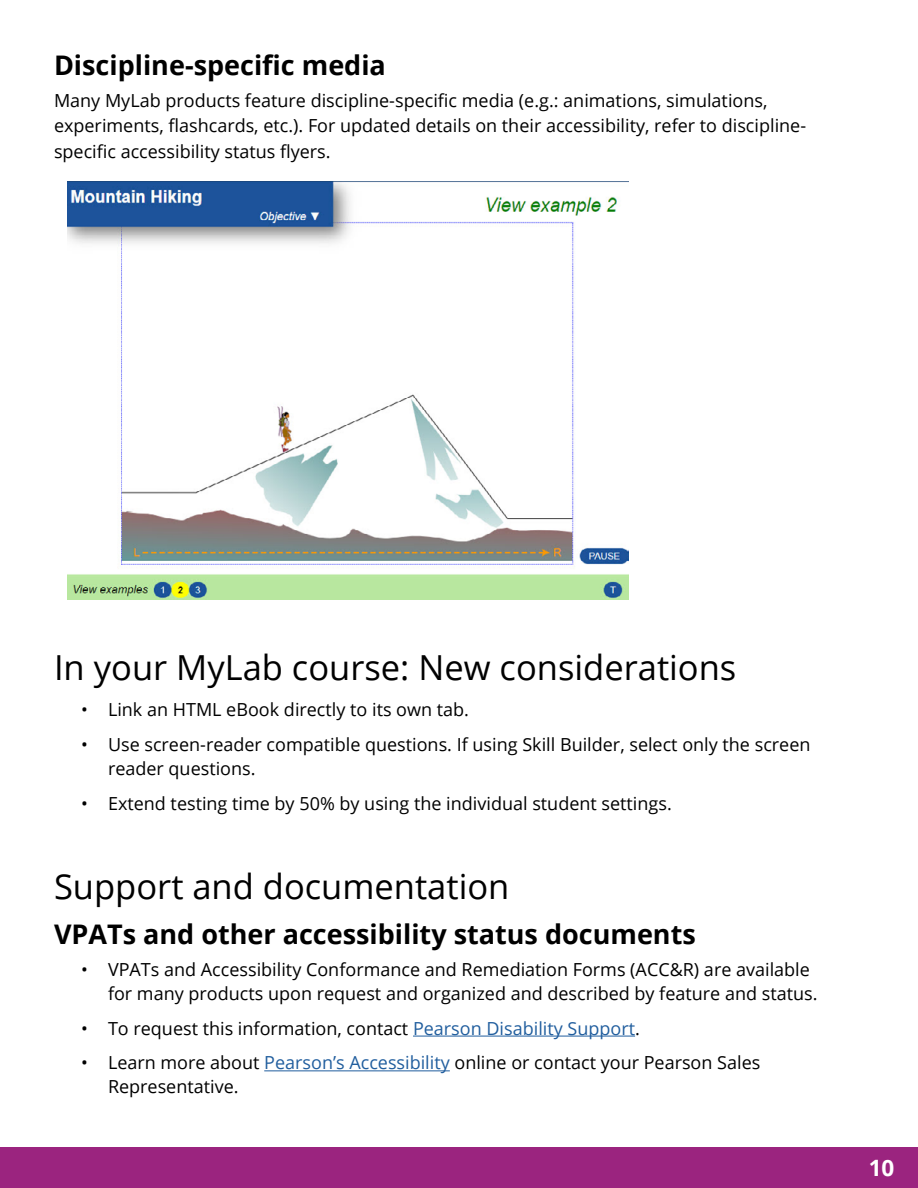
<style>
.page{position:relative;width:918px;height:1188px;background:#fff}
.page>*{position:absolute;margin:0;border:0;box-sizing:border-box;transform-origin:0 0}
.t1{font:34.5px "Open Sans";color:#000}
.t2{font:700 27px "Open Sans";color:#000}
.t3{font:700 22.5px "Open Sans";color:#fff}
.t4{font:18px/24px "Open Sans";color:#000}
.s1{color:#215e9e}
</style>
<div class="page">
<hr style="left:413px;top:1036px;width:222px;height:1px;background:#215e9e">
<hr style="left:264px;top:1070px;width:186px;height:1px;background:#215e9e">
<div style="left:0;top:1148px;width:918px;height:40px;background:#9b247f"></div>
<img style="left:68px;top:181px;width:561px;height:419px">
<h2 class="t2" style="left:54px;top:46px;width:333px">Discipline-specific media</h2>
<p class="t4" style="left:54px;top:87px;width:754px;line-height:25.5px">Many MyLab products feature discipline-specific media (e.g.: animations, simulations, experiments, flashcards, etc.). For updated details on their accessibility, refer to discipline&shy;specific accessibility status flyers.</p>
<h1 class="t1" style="left:54px;top:644px;width:684px">In your MyLab course: New considerations</h1>
<p class="t4" style="left:81px;top:697px;width:390px">• Link an HTML eBook directly to its own tab.</p>
<p class="t4" style="left:108px;top:732px;width:704px;text-indent:-27px">• Use screen-reader compatible questions. If using Skill Builder, select only the screen reader questions.</p>
<p class="t4" style="left:81px;top:791px;width:592px">• Extend testing time by 50% by using the individual student settings.</p>
<h1 class="t1" style="left:54px;top:863px;width:457px">Support and documentation</h1>
<h2 class="t2" style="left:54px;top:915px;width:643px">VPATs and other accessibility status documents</h2>
<p class="t4" style="left:108px;top:957px;width:711px;text-indent:-27px">• VPATs and Accessibility Conformance and Remediation Forms (ACC&amp;R) are available for many products upon request and organized and described by feature and status.</p>
<p class="t4" style="left:81px;top:1016px;width:560px">• To request this information, contact <span class="s1">Pearson Disability Support</span>.</p>
<p class="t4" style="left:108px;top:1051px;width:654px;text-indent:-27px">• Learn more about <span class="s1">Pearson’s Accessibility</span> online or contact your Pearson Sales<br>Representative.</p>
<p class="t3" style="left:869px;top:1152px;width:27px">10</p>
</div>
